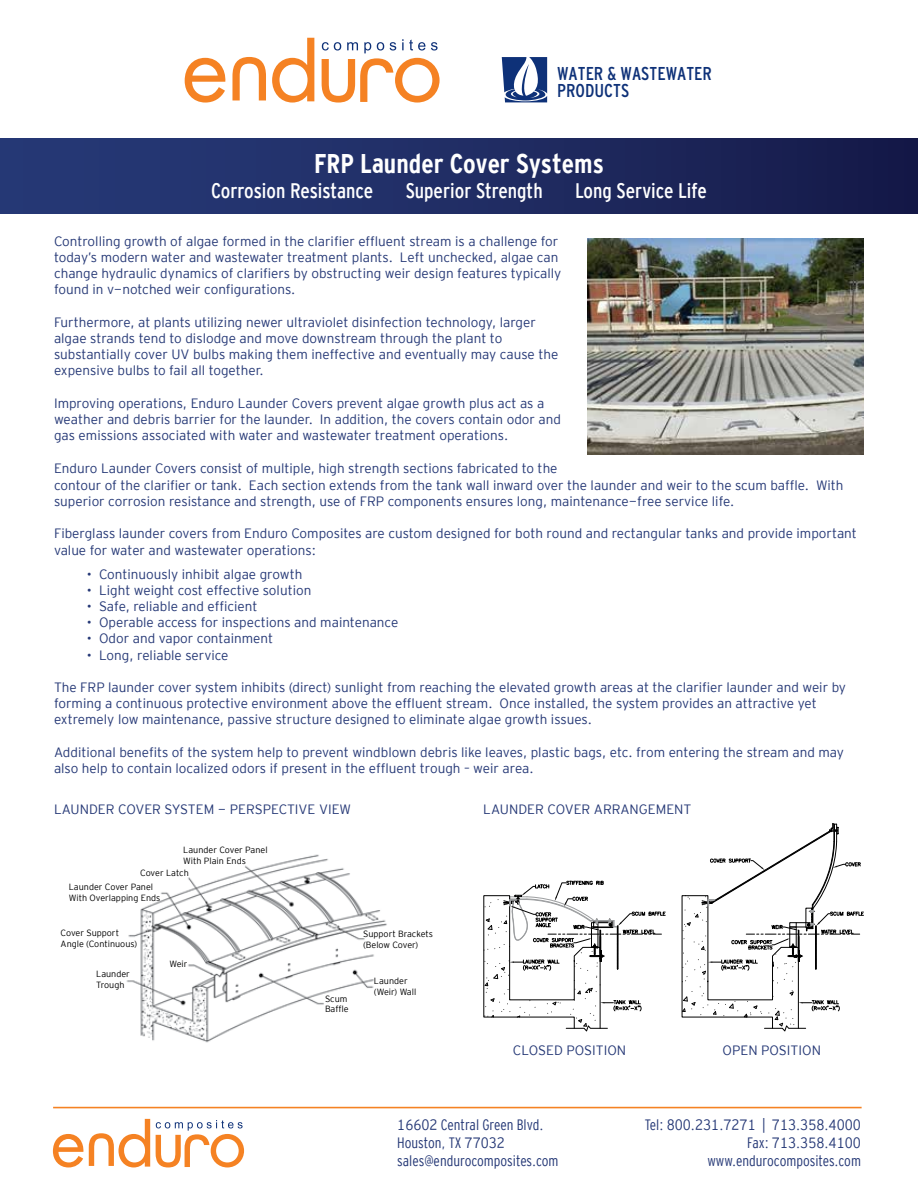
<style>
.page{position:relative;width:918px;height:1188px;background:#fff}
.page>*{position:absolute;margin:0;border:0;box-sizing:border-box;transform-origin:0 0}
.t1{font:700 27px "Interstate Cond Mono";color:#fff}
.t2{font:21px "Interstate Cond Mono";color:#fff}
.t3{font:condensed 18.6px/17.5px "Interstate";color:#0e3178}
.t4{font:15px/18px "Interstate Cond Mono Lgt";color:#253876}
.t5{font:13.5px/16.2px "Interstate Mono Lgt";color:#253876}
.t6{font:9px/10.8px "Interstate Mono Lgt";color:#000}
</style>
<div class="page">
<img style="left:126px;top:854px;width:261px;height:189px">
<svg style="left:483px;top:880px;width:183px;height:152px"></svg>
<svg style="left:682px;top:823px;width:182px;height:209px"></svg>
<svg style="left:502px;top:57px;width:45px;height:45px"></svg>
<svg style="left:185px;top:58px;width:41px;height:45px"></svg>
<svg style="left:272px;top:38px;width:42px;height:65px"></svg>
<svg style="left:232px;top:57px;width:34px;height:43px"></svg>
<svg style="left:322px;top:39px;width:118px;height:64px"></svg>
<hr style="left:53px;top:1107px;width:809px;height:1px;background:#f58223">
<div style="left:0;top:138px;width:918px;height:76px;background:linear-gradient(to right,#283c7a,#161b4a)"></div>
<img style="left:587px;top:239px;width:277px;height:216px">
<svg style="left:53px;top:1119px;width:97px;height:48px"></svg>
<svg style="left:156px;top:1120px;width:88px;height:47px"></svg>
<h3 class="t3" style="left:557px;top:64px;width:156px">WATER &amp; WASTEWATER<br>PRODUCTS</h3>
<h1 class="t1" style="left:314px;top:148px;width:291px">FRP Launder Cover Systems</h1>
<h2 class="t2" style="left:211px;top:179px;width:164px">Corrosion Resistance</h2>
<h2 class="t2" style="left:406px;top:179px;width:139px">Superior Strength</h2>
<h2 class="t2" style="left:575px;top:179px;width:133px">Long Service Life</h2>
<p class="t5" style="left:54px;top:233px;width:509px">Controlling growth of algae formed in the clarifier effluent stream is a challenge for today’s modern water and wastewater treatment plants. Left unchecked, algae can change hydraulic dynamics of clarifiers by obstructing weir design features typically found in v-notched weir configurations.</p>
<p class="t5" style="left:54px;top:314px;width:506px">Furthermore, at plants utilizing newer ultraviolet disinfection technology, larger algae strands tend to dislodge and move downstream through the plant to substantially cover UV bulbs making them ineffective and eventually may cause the expensive bulbs to fail all together.</p>
<p class="t5" style="left:54px;top:395px;width:509px">Improving operations, Enduro Launder Covers prevent algae growth plus act as a weather and debris barrier for the launder. In addition, the covers contain odor and gas emissions associated with water and wastewater treatment operations.</p>
<p class="t5" style="left:54px;top:459px;width:791px;line-height:16.8px">Enduro Launder Covers consist of multiple, high strength sections fabricated to the<br>contour of the clarifier or tank. Each section extends from the tank wall inward over the launder and weir to the scum baffle. With superior corrosion resistance and strength, use of FRP components ensures long, maintenance-free service life.</p>
<p class="t5" style="left:54px;top:525px;width:804px">Fiberglass launder covers from Enduro Composites are custom designed for both round and rectangular tanks and provide important value for water and wastewater operations:</p>
<p class="t5" style="left:87px;top:566px;width:217px">• Continuously inhibit algae growth</p>
<p class="t5" style="left:87px;top:582px;width:226px">• Light weight cost effective solution</p>
<p class="t5" style="left:87px;top:598px;width:172px">• Safe, reliable and efficient</p>
<p class="t5" style="left:87px;top:614px;width:313px">• Operable access for inspections and maintenance</p>
<p class="t5" style="left:87px;top:630px;width:188px">• Odor and vapor containment</p>
<p class="t5" style="left:87px;top:647px;width:143px">• Long, reliable service</p>
<p class="t5" style="left:54px;top:679px;width:794px">The FRP launder cover system inhibits (direct) sunlight from reaching the elevated growth areas at the clarifier launder and weir by forming a continuous protective environment above the effluent stream. Once installed, the system provides an attractive yet extremely low maintenance, passive structure designed to eliminate algae growth issues.</p>
<p class="t5" style="left:54px;top:744px;width:792px">Additional benefits of the system help to prevent windblown debris like leaves, plastic bags, etc. from entering the stream and may also help to contain localized odors if present in the effluent trough – weir area.</p>
<p class="t5" style="left:54px;top:801px;width:299px">LAUNDER COVER SYSTEM - PERSPECTIVE VIEW</p>
<p class="t5" style="left:483px;top:801px;width:210px">LAUNDER COVER ARRANGEMENT</p>
<p class="t6" style="left:183px;top:844px;width:86px">Launder Cover Panel<br>With Plain Ends</p>
<p class="t6" style="left:140px;top:867px;width:50px">Cover Latch</p>
<p class="t6" style="left:69px;top:882px;width:93px">Launder Cover Panel<br>With Overlapping Ends</p>
<p class="t6" style="left:61px;top:928px;width:78px">Cover Support<br>Angle (Continuous)</p>
<p class="t6" style="left:96px;top:969px;width:35px">Launder<br>Trough</p>
<p class="t6" style="left:169px;top:958px;width:20px">Weir</p>
<p class="t6" style="left:325px;top:993px;width:25px">Scum<br>Baffle</p>
<p class="t6" style="left:363px;top:928px;width:71px">Support Brackets (Below Cover)</p>
<p class="t6" style="left:374px;top:976px;width:44px">Launder (Weir) Wall</p>
<p class="t5" style="left:513px;top:1042px;width:115px">CLOSED POSITION</p>
<p class="t5" style="left:723px;top:1042px;width:100px">OPEN POSITION</p>
<p class="t4" style="left:397px;top:1116px;width:163px">16602 Central Green Blvd.<br>Houston, TX 77032 sales@endurocomposites.com</p>
<p class="t4" style="left:645px;top:1116px;width:218px;text-align:right">Tel: 800.231.7271 | 713.358.4000<br>Fax: 713.358.4100 www.endurocomposites.com</p>
</div>
